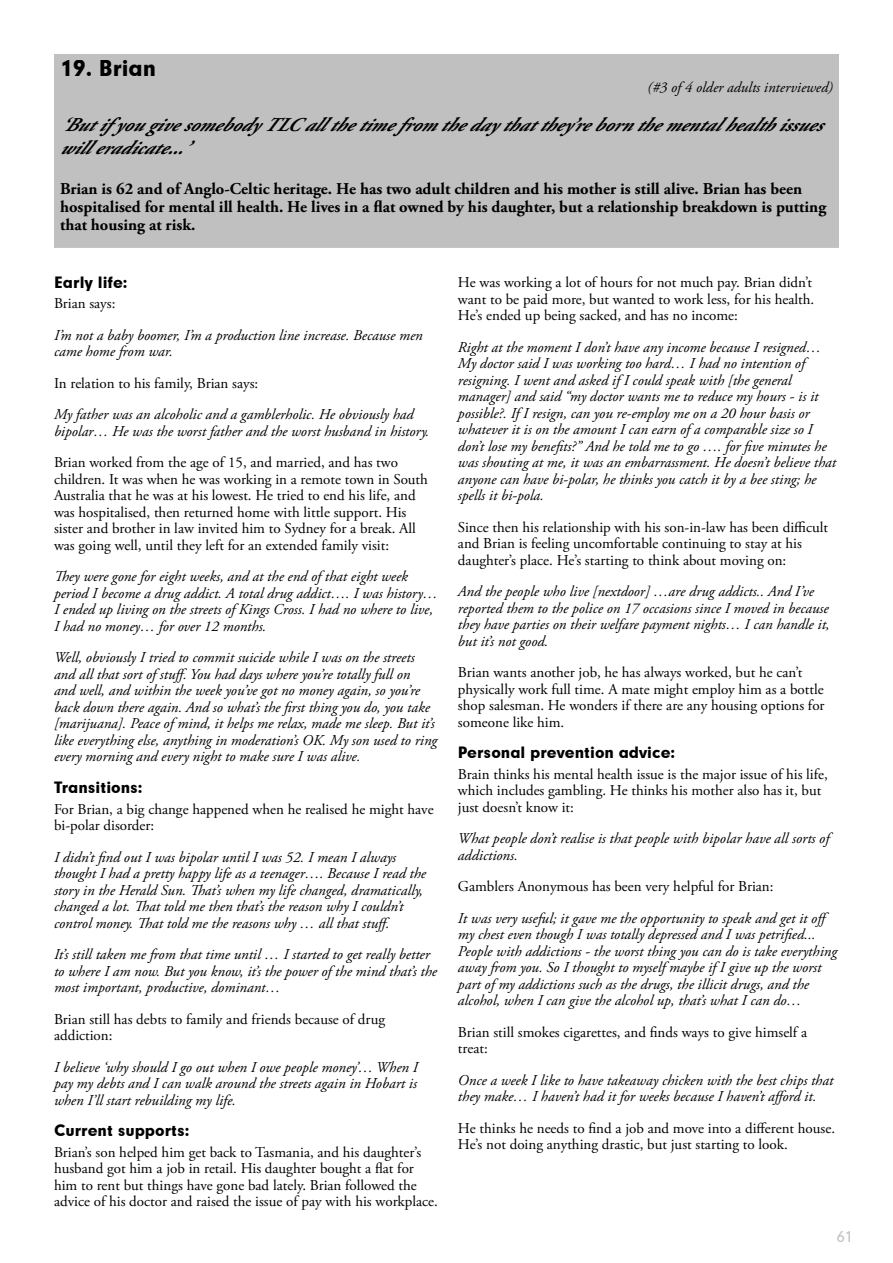
<style>
.page{position:relative;width:893px;height:1263px;background:#fff}
.page>*{position:absolute;margin:0;border:0;box-sizing:border-box;transform-origin:0 0}
.t1{font:21px "Geometric 706 BT Black B";color:#000}
.t2{font:italic 700 19.5px/23.4px "Adobe Garamond Pro";color:#000}
.t3{font:700 16.5px/18.1px "Adobe Garamond Pro";color:#000}
.t4{font:italic 15px/16.5px "Adobe Garamond Pro";color:#000}
.t5{font:15px/16.5px "Adobe Garamond Pro";color:#000}
.t6{font:15px "Geometric 706 BT Black B";color:#000}
.t7{font:15px "Geometric 706 BT Medium B";color:#c0c0c0}
</style>
<div class="page">
<div style="left:57px;top:57px;width:779px;height:188px;background:#c0c0c0"></div>
<div style="left:54px;top:54px;width:785px;height:194px;border:6px solid #c0c0c0"></div>
<h1 class="t1" style="left:60px;top:54px;width:98px">19. Brian</h1>
<p class="t4" style="left:648px;top:80px;width:187px">(#3 of 4 older adults interviewed)</p>
<h2 class="t2" style="left:60px;top:113px;width:774px">‘ButifyougivesomebodyTLCallthetimefromthedaythatthey’rebornthementalhealthissues willeradicate...’</h2>
<p class="t3" style="left:60px;top:180px;width:768px">Brian is 62 and of Anglo-Celtic heritage. He has two adult children and his mother is still alive. Brian has been hospitalised for mental ill health. He lives in a flat owned by his daughter, but a relationship breakdown is putting that housing at risk.</p>
<p class="t6" style="left:54px;top:272px;width:75px">Early life:</p>
<p class="t5" style="left:54px;top:296px;width:63px">Brian says:</p>
<p class="t4" style="left:54px;top:327px;width:370px">I’m not a baby boomer, I’m a production line increase. Because men came home from war.</p>
<p class="t5" style="left:54px;top:375px;width:206px">In relation to his family, Brian says:</p>
<p class="t4" style="left:54px;top:407px;width:377px">My father was an alcoholic and a gamblerholic. He obviously had bipolar… He was the worst father and the worst husband in history.</p>
<p class="t5" style="left:54px;top:455px;width:375px">Brian worked from the age of 15, and married, and has two children. It was when he was working in a remote town in South Australia that he was at his lowest. He tried to end his life, and was hospitalised, then returned home with little support. His sister and brother in law invited him to Sydney for a break. All was going well, until they left for an extended family visit:</p>
<p class="t4" style="left:54px;top:569px;width:385px">They were gone for eight weeks, and at the end of that eight week period I become a drug addict. A total drug addict…. I was history… I ended up living on the streets of Kings Cross. I had no where to live, I had no money… for over 12 months.</p>
<p class="t4" style="left:54px;top:650px;width:385px">Well, obviously I tried to commit suicide while I was on the streets and all that sort of stuff. You had days where you’re totally full on<br>and well, and within the week you’ve got no money again, so you’re back down there again. And so what’s the first thing you do, you take [marijuana]. Peace of mind, it helps me relax, made me sleep. But it’s like everything else, anything in moderation’s OK. My son used to ring every morning and every night to make sure I was alive.</p>
<p class="t6" style="left:54px;top:777px;width:90px">Transitions:</p>
<p class="t5" style="left:54px;top:801px;width:381px">For Brian, a big change happened when he realised he might have bi-polar disorder:</p>
<p class="t4" style="left:54px;top:849px;width:374px">I didn’t find out I was bipolar until I was 52. I mean I always thought I had a pretty happy life as a teenager…. Because I read the story in the Herald Sun. That’s when my life changed, dramatically, changed a lot. That told me then that’s the reason why I couldn’t control money. That told me the reasons why … all that stuff.</p>
<p class="t4" style="left:54px;top:946px;width:385px">It’s still taken me from that time until … I started to get really better to where I am now. But you know, it’s the power of the mind that’s the most important, productive, dominant…</p>
<p class="t5" style="left:54px;top:1011px;width:333px">Brian still has debts to family and friends because of drug addiction:</p>
<p class="t4" style="left:54px;top:1059px;width:365px;text-align:justify">I believe ‘why should I go out when I owe people money’… When I pay my debts and I can walk around the streets again in Hobart is when I’ll start rebuilding my life.</p>
<p class="t6" style="left:54px;top:1120px;width:137px">Current supports:</p>
<p class="t5" style="left:54px;top:1144px;width:385px">Brian’s son helped him get back to Tasmania, and his daughter’s husband got him a job in retail. His daughter bought a flat for him to rent but things have gone bad lately. Brian followed the advice of his doctor and raised the issue of pay with his workplace.</p>
<p class="t5" style="left:458px;top:275px;width:358px">He was working a lot of hours for not much pay. Brian didn’t want to be paid more, but wanted to work less, for his health.<br>He’s ended up being sacked, and has no income:</p>
<p class="t4" style="left:458px;top:339px;width:380px">Right at the moment I don’t have any income because I resigned… My doctor said I was working too hard… I had no intention of resigning. I went and asked if I could speak with [the general manager] and said “my doctor wants me to reduce my hours - is it possible?. If I resign, can you re-employ me on a 20 hour basis or whatever it is on the amount I can earn of a comparable size so I don’t lose my benefits?” And he told me to go …. for five minutes he was shouting at me, it was an embarrassment. He doesn’t believe that anyone can have bi-polar, he thinks you catch it by a bee sting; he spells it bi-pola.</p>
<p class="t5" style="left:458px;top:519px;width:372px">Since then his relationship with his son-in-law has been difficult and Brian is feeling uncomfortable continuing to stay at his daughter’s place. He’s starting to think about moving on:</p>
<p class="t4" style="left:458px;top:583px;width:373px">And the people who live [nextdoor] …are drug addicts.. And I’ve reported them to the police on 17 occasions since I moved in because they have parties on their welfare payment nights… I can handle it, but it’s not good.</p>
<p class="t5" style="left:458px;top:665px;width:368px">Brian wants another job, he has always worked, but he can’t physically work full time. A mate might employ him as a bottle shop salesman. He wonders if there are any housing options for someone like him.</p>
<p class="t6" style="left:458px;top:742px;width:219px">Personal prevention advice:</p>
<p class="t5" style="left:458px;top:766px;width:371px">Brain thinks his mental health issue is the major issue of his life, which includes gambling. He thinks his mother also has it, but just doesn’t know it:</p>
<p class="t4" style="left:458px;top:831px;width:373px">What people don’t realise is that people with bipolar have all sorts of addictions.</p>
<p class="t5" style="left:458px;top:879px;width:317px">Gamblers Anonymous has been very helpful for Brian:</p>
<p class="t4" style="left:458px;top:910px;width:381px">It was very useful; it gave me the opportunity to speak and get it off my chest even though I was totally depressed and I was petrified...<br>People with addictions - the worst thing you can do is take everything away from you. So I thought to myself maybe if I give up the worst part of my addictions such as the drugs, the illicit drugs, and the alcohol, when I can give the alcohol up, that’s what I can do…</p>
<p class="t5" style="left:458px;top:1024px;width:351px">Brian still smokes cigarettes, and finds ways to give himself a treat:</p>
<p class="t4" style="left:458px;top:1072px;width:377px">Once a week I like to have takeaway chicken with the best chips that they make… I haven’t had it for weeks because I haven’t afford it.</p>
<p class="t5" style="left:458px;top:1120px;width:379px">He thinks he needs to find a job and move into a different house.<br>He’s not doing anything drastic, but just starting to look.</p>
<p class="t7" style="left:836px;top:1226px;width:18px">61</p>
</div>
